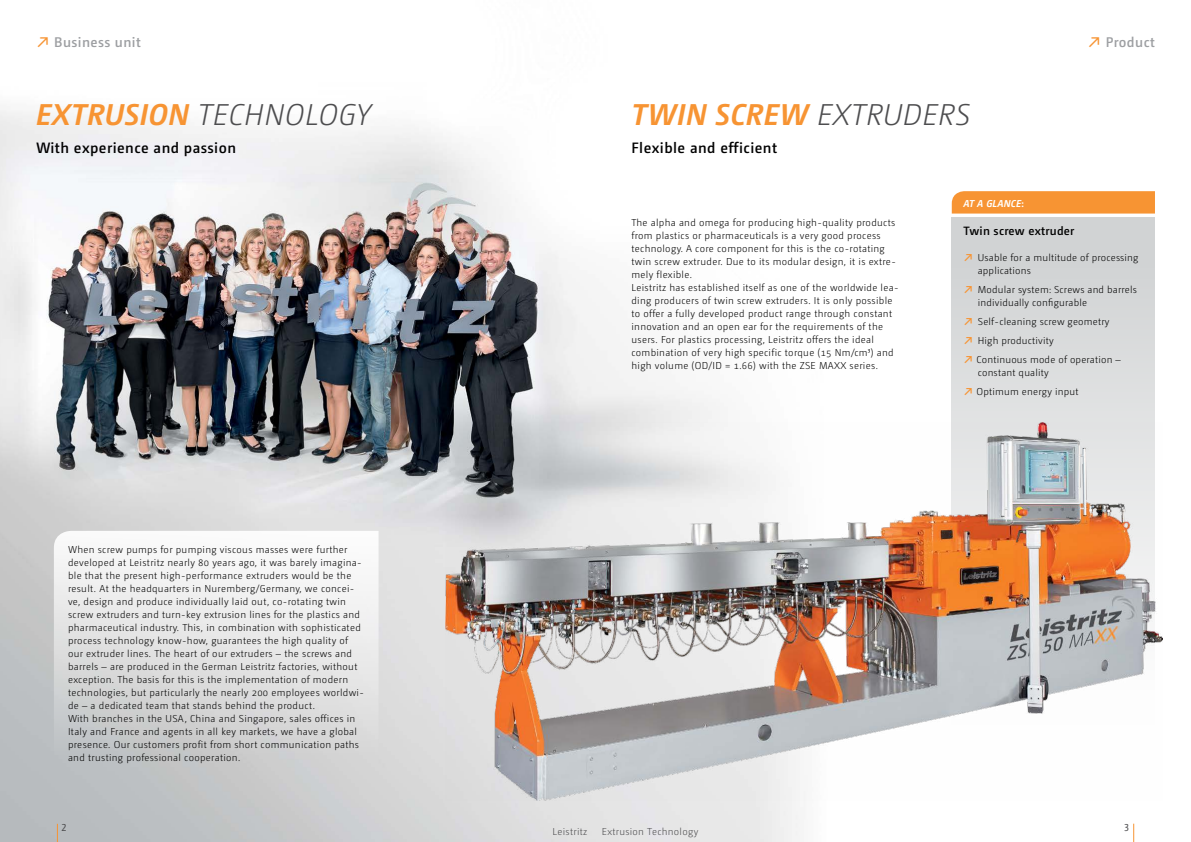
<style>
.page{position:relative;width:1191px;height:842px;background:#fff}
.page>*{position:absolute;margin:0;border:0;box-sizing:border-box;transform-origin:0 0}
.t1{font:italic 300 30px "Camingo Dos Pro";letter-spacing:.015em;color:#4d4d4f}
.t2{font:italic 700 30px "Camingo Dos Pro";letter-spacing:.015em;color:#f79433}
.t3{font:600 15px "Camingo Dos Pro";letter-spacing:.03em;color:#000}
.t4{font:600 14px "Camingo Dos Pro";letter-spacing:.03em;color:#9d9fa2}
.t5{font:600 12px "Camingo Dos Pro";letter-spacing:.02em;color:#000}
.t6{font:300 10px/13px "Camingo Dos Pro";letter-spacing:.03em;color:#000}
.t7{font:300 10px "Camingo Dos Pro";letter-spacing:.03em;color:#4d4d4f}
.t8{font:italic 700 10px "Camingo Dos Pro";letter-spacing:.02em;color:#fff}
.t9{font:10px "Camingo Dos Pro";color:#4d4d4f}
.s1{color:#f79433}
.s2{font-weight:700;color:#f79433}
.s3{font-weight:300;color:#4d4d4f}
.s4{font-style:normal}
</style>
<div class="page">
<img style="left:0;top:110px;width:805px;height:732px">
<svg style="left:951px;top:191px;width:204px;height:23px;background:#f7973a"></svg>
<div style="left:951px;top:217px;width:204px;height:507px;background:#d1d3d4"></div>
<img style="left:445px;top:422px;width:717px;height:378px">
<svg style="left:54px;top:531px;width:324px;height:281px"></svg>
<svg style="left:57px;top:824px;width:1px;height:18px"></svg>
<svg style="left:1133px;top:824px;width:1px;height:18px"></svg>
<h3 class="t4" style="left:36px;top:33px;width:106px"><span class="s1">↗</span> Business unit</h3>
<h3 class="t4" style="left:1087px;top:33px;width:69px"><span class="s1">↗</span> Product</h3>
<h1 class="t1" style="left:36px;top:97px;width:336px"><span class="s2">EXTRUSION</span> TECHNOLOGY</h1>
<h2 class="t3" style="left:36px;top:139px;width:202px">With experience and passion</h2>
<p class="t6" style="left:68px;top:543px;width:297px">When screw pumps for pumping viscous masses were further developed at Leistritz nearly 80 years ago, it was barely imagina&shy;ble that the present high-performance extruders would be the result. At the headquarters in Nuremberg/Germany, we concei&shy;ve, design and produce individually laid out, co-rotating twin screw extruders and turn-key extrusion lines for the plastics and pharmaceutical industry. This, in combination with sophisticated process technology know-how, guarantees the high quality of our extruder lines. The heart of our extruders – the screws and barrels – are produced in the German Leistritz factories, without exception. The basis for this is the implementation of modern technologies, but particularly the nearly 200 employees worldwi&shy;de – a dedicated team that stands behind the product.<br>With branches in the USA, China and Singapore, sales offices in Italy and France and agents in all key markets, we have a global presence. Our customers profit from short communication paths and trusting professional cooperation.</p>
<h1 class="t2" style="left:631px;top:96px;width:340px">TWIN SCREW <span class="s3">EXTRUDERS</span></h1>
<h2 class="t3" style="left:631px;top:139px;width:147px">Flexible and efficient</h2>
<p class="t6" style="left:631px;top:216px;width:268px">The alpha and omega for producing high-quality products from plastics or pharmaceuticals is a very good process technology. A core component for this is the co-rotating twin screw extruder. Due to its modular design, it is extre&shy;mely flexible.<br>Leistritz has established itself as one of the worldwide lea&shy;ding producers of twin screw extruders. It is only possible to offer a fully developed product range through constant innovation and an open ear for the requirements of the users. For plastics processing, Leistritz offers the ideal combination of very high specific torque (15 Nm/cm³) and high volume (OD/ID = 1.66) with the ZSE MAXX series.</p>
<p class="t8" style="left:963px;top:198px;width:61px">AT A GLANCE<span class="s4">:</span></p>
<p class="t5" style="left:963px;top:224px;width:112px">Twin screw extruder</p>
<p class="t6" style="left:977px;top:251px;width:162px;text-indent:-14px"><span class="s2">↗</span> Usable for a multitude of processing applications</p>
<p class="t6" style="left:977px;top:283px;width:161px;text-indent:-14px"><span class="s2">↗</span> Modular system: Screws and barrels individually configurable</p>
<p class="t6" style="left:963px;top:312px;width:159px;line-height:19px"><span class="s2">↗</span> Self-cleaning screw geometry <span class="s2">↗</span> High productivity<br><span class="s2">↗</span> Continuous mode of operation –</p>
<p class="t6" style="left:963px;top:363px;width:116px;line-height:19px;text-indent:14px">constant quality<br><span class="s2">↗</span> Optimum energy input</p>
<p class="t9" style="left:62px;top:822px;width:6px">2</p>
<p class="t9" style="left:1124px;top:822px;width:6px">3</p>
<p class="t7" style="left:552px;top:825px;width:36px">Leistritz</p>
<p class="t7" style="left:602px;top:825px;width:98px">Extrusion Technology</p>
</div>
